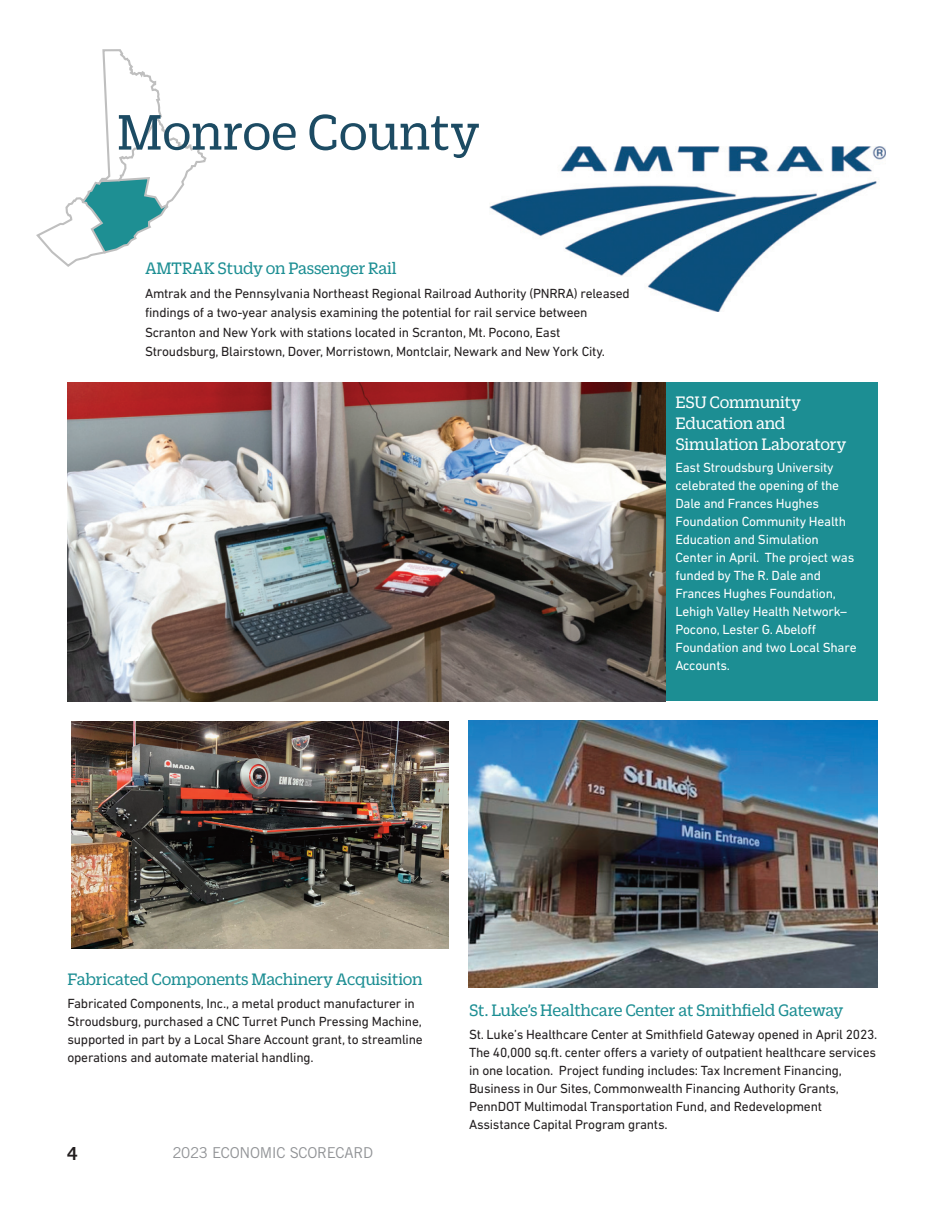
<style>
.page{position:relative;width:945px;height:1215px;background:#fff}
.page>*{position:absolute;margin:0;border:0;box-sizing:border-box;transform-origin:0 0}
.t1{font:54px "Duplicate Slab";color:#1c4b63}
.t2{font:18px "Duplicate Slab";letter-spacing:-.015em;color:#1c8e93}
.t3{font:18px/21px "Duplicate Slab";letter-spacing:-.015em;color:#fff}
.t4{font:700 18px "Trade Gothic";color:#231f20}
.t5{font:15px "Trade Gothic";letter-spacing:-.02em;color:#919396}
.t6{font:13.5px/18px "DIN Next LT Pro";letter-spacing:-.015em;color:#231f20}
.t7{font:13.5px/18px "DIN Next LT Pro";letter-spacing:-.015em;color:#fff}
</style>
<div class="page">
<div style="left:657px;top:382px;width:221px;height:318px;background:#1c8e93"></div>
<svg style="left:36px;top:49px;width:171px;height:218px"></svg>
<img style="left:68px;top:382px;width:598px;height:320px">
<img style="left:468px;top:720px;width:410px;height:267px">
<img style="left:71px;top:721px;width:378px;height:228px">
<img style="left:489px;top:147px;width:397px;height:165px">
<p class="t1" style="left:117px;top:110px;width:364px">Monroe County</p>
<h2 class="t2" style="left:145px;top:261px;width:253px">AMTRAK Study on Passenger Rail</h2>
<p class="t6" style="left:145px;top:285px;width:486px;line-height:19.5px">Amtrak and the Pennsylvania Northeast Regional Railroad Authority (PNRRA) released findings of a two-year analysis examining the potential for rail service between Scranton and New York with stations located in Scranton, Mt. Pocono, East Stroudsburg, Blairstown, Dover, Morristown, Montclair, Newark and New York City.</p>
<p class="t3" style="left:675px;top:393px;width:172px">ESU Community<br>Education and<br>Simulation Laboratory</p>
<p class="t7" style="left:675px;top:460px;width:183px">East Stroudsburg University celebrated the opening of the<br>Dale and Frances Hughes<br>Foundation Community Health<br>Education and Simulation<br>Center in April. The project was funded by The R. Dale and<br>Frances Hughes Foundation,<br>Lehigh Valley Health Network–<br>Pocono, Lester G. Abeloff<br>Foundation and two Local Share<br>Accounts.</p>
<h2 class="t2" style="left:68px;top:972px;width:357px">Fabricated Components Machinery Acquisition</h2>
<p class="t6" style="left:68px;top:996px;width:357px">Fabricated Components, Inc., a metal product manufacturer in Stroudsburg, purchased a CNC Turret Punch Pressing Machine, supported in part by a Local Share Account grant, to streamline operations and automate material handling.</p>
<h2 class="t4" style="left:68px;top:1147px;width:12px">4</h2>
<p class="t5" style="left:172px;top:1147px;width:202px">2023 ECONOMIC SCORECARD</p>
<h2 class="t2" style="left:469px;top:1003px;width:376px">St. Luke’s Healthcare Center at Smithfield Gateway</h2>
<p class="t6" style="left:469px;top:1026px;width:410px">St. Luke’s Healthcare Center at Smithfield Gateway opened in April 2023.<br>The 40,000 sq.ft. center offers a variety of outpatient healthcare services in one location. Project funding includes: Tax Increment Financing, Business in Our Sites, Commonwealth Financing Authority Grants, PennDOT Multimodal Transportation Fund, and Redevelopment Assistance Capital Program grants.</p>
</div>
